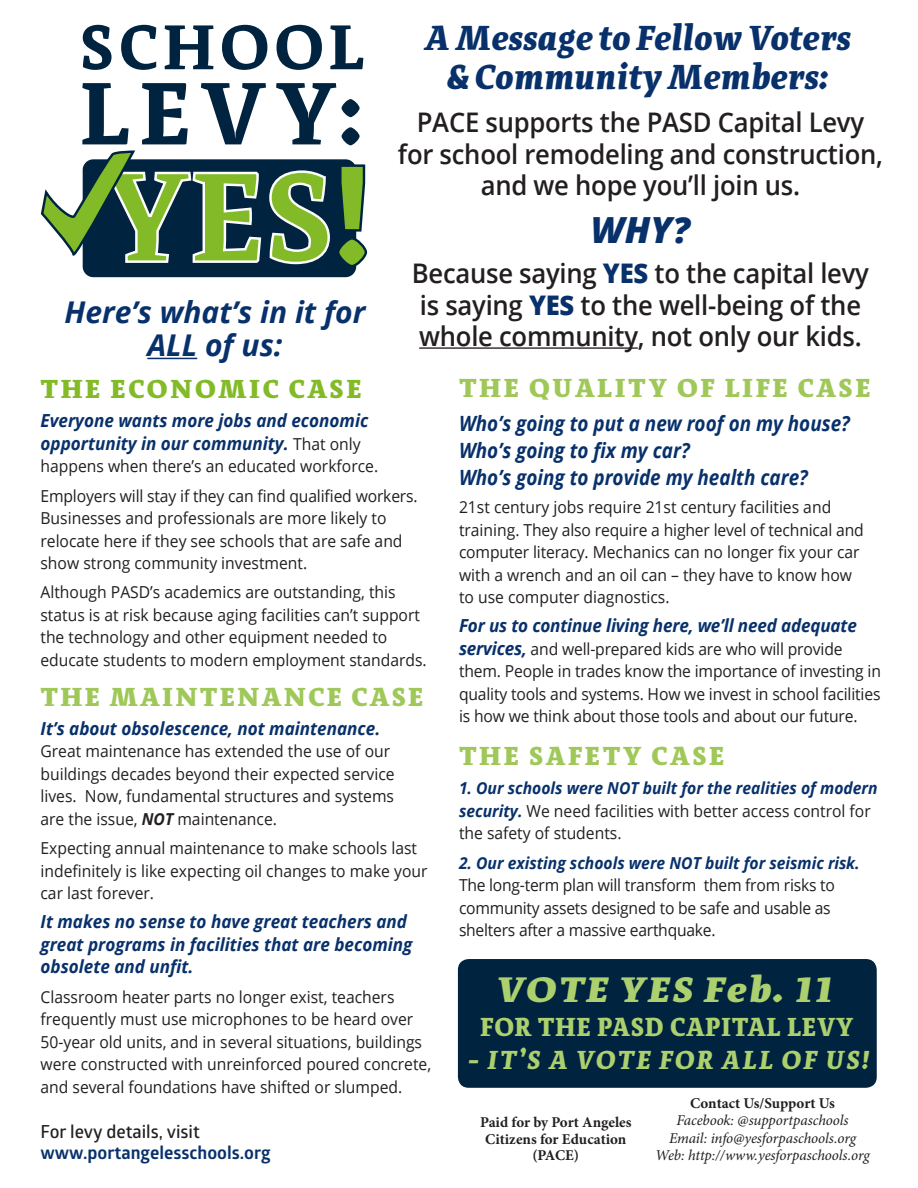
<style>
.page{position:relative;width:918px;height:1188px;background:#fff}
.page>*{position:absolute;margin:0;border:0;box-sizing:border-box;transform-origin:0 0}
.t1{font:700 91.5px "Adagio Serif";color:#002340}
.t2{font:700 65.4px "Adagio Serif";letter-spacing:.065em;color:#002340}
.t3{font:italic 800 36.75px "Adagio Serif";letter-spacing:.05em;color:#add06e;scale:1.08 1}
.t4{font:italic 900 36px/39px "Adagio Serif";color:#08316b;text-align:center;scale:.95 1}
.t5{font:italic 800 36px "Open Sans";color:#08316b}
.t6{font:italic 700 30px/33px "Open Sans";color:#08316b;text-align:center}
.t7{font:600 27px/31.5px "Open Sans";letter-spacing:-.01em;color:#231f20;text-align:center;scale:.95 1}
.t8{font:800 27px "Adagio Serif";letter-spacing:.09em;color:#9fc859}
.t9{font:900 27px "Adagio Serif";letter-spacing:.02em;color:#add06e;scale:.95 1}
.t10{font:italic 900 27px "Adagio Serif";letter-spacing:.08em;color:#add06e;scale:.95 1}
.t11{font:800 27px "Adagio Serif";letter-spacing:.09em;color:#82bb27}
.t12{font:italic 700 21px "Open Sans";color:#08316b;scale:.9 1}
.t13{font:italic 700 18px/22.5px "Open Sans";color:#08316b;scale:.95 1}
.t14{font:700 18px/21px "Glober";color:#08316b}
.t15{font:16.5px/22.5px "Open Sans";color:#231f20;scale:.95 1}
.t16{font:italic 15px "Minion Pro";letter-spacing:-.005em;color:#231f20}
.t17{font:700 15px/16.5px "Minion Pro";letter-spacing:-.005em;color:#231f20;text-align:center}
.s1{font-weight:800;color:#08316b}
.s2{font-weight:700;font-style:italic;font-size:18px;color:#08316b}
.s3{font-weight:700;font-style:italic;color:#08316b}
.s4{font-weight:400;font-style:normal;font-size:16.5px;color:#231f20}
.s5{font-weight:700;font-style:italic}
.s6{font-weight:600;color:#231f20}
</style>
<div class="page">
<div style="left:458px;top:959px;width:419px;height:129px;background:#002340;border-radius:11px"></div>
<div style="left:83px;top:159px;width:273px;height:118px;background:#002340;border-radius:11px"></div>
<svg style="left:40px;top:150px;width:328px;height:119px"></svg>
<hr style="left:419px;top:347px;width:219px;height:2px;background:#231f20">
<hr style="left:147px;top:358px;width:50px;height:1px;background:#08316b">
<p class="t4" style="left:427px;top:19px;width:450px">A Message to Fellow Voters &amp; Community Members:</p>
<p class="t7" style="left:398px;top:106px;width:512px">PACE supports the PASD Capital Levy for school remodeling and construction, and we hope you’ll join us.</p>
<p class="t5" style="left:591px;top:203px;width:101px">WHY?</p>
<p class="t7" style="left:412px;top:257px;width:483px;text-align:left">Because saying <span class="s1">YES</span> to the capital levy is saying <span class="s1">YES</span> to the well-being of the whole community, not only our kids.</p>
<p class="t8" style="left:459px;top:369px;width:413px">THE QUALITY OF LIFE CASE</p>
<p class="t12" style="left:459px;top:408px;width:436px">Who’s going to put a new roof on my house?</p>
<p class="t12" style="left:459px;top:435px;width:258px">Who’s going to fix my car?</p>
<p class="t12" style="left:459px;top:462px;width:389px">Who’s going to provide my health care?</p>
<p class="t15" style="left:459px;top:495px;width:428px">21st century jobs require 21st century facilities and training. They also require a higher level of technical and computer literacy. Mechanics can no longer fix your car with a wrench and an oil can – they have to know how to use computer diagnostics.</p>
<p class="t13" style="left:459px;top:614px;width:420px">For us to continue living here, we’ll need adequate</p>
<p class="t15" style="left:459px;top:637px;width:446px"><span class="s2">services,</span> and well-prepared kids are who will provide them. People in trades know the importance of investing in quality tools and systems. How we invest in school facilities is how we think about those tools and about our future.</p>
<p class="t8" style="left:459px;top:737px;width:267px">THE SAFETY CASE</p>
<p class="t15" style="left:459px;top:777px;width:442px"><span class="s3">1. Our schools were NOT built for the realities of modern security.</span> We need facilities with better access control for the safety of students.</p>
<p class="t15" style="left:459px;top:851px;width:423px"><span class="s3">2. Our existing schools were NOT built for seismic risk.<br></span>The long-term plan will transform them from risks to community assets designed to be safe and usable as shelters after a massive earthquake.</p>
<p class="t2" style="left:80px;top:4px;width:286px">SCHOOL</p>
<p class="t1" style="left:80px;top:53px;width:286px">LEVY:</p>
<p class="t6" style="left:64px;top:295px;width:303px">Here’s what’s in it for<br>ALL of us:</p>
<p class="t11" style="left:41px;top:371px;width:323px">THE ECONOMIC CASE</p>
<p class="t13" style="left:40px;top:409px;width:347px">Everyone wants more jobs and economic opportunity in our community. <span class="s4">That only</span></p>
<p class="t15" style="left:40px;top:455px;width:357px">happens when there’s an educated workforce.</p>
<p class="t15" style="left:40px;top:484px;width:399px">Employers will stay if they can find qualified workers.<br>Businesses and professionals are more likely to relocate here if they see schools that are safe and show strong community investment.</p>
<p class="t15" style="left:40px;top:581px;width:408px">Although PASD’s academics are outstanding, this status is at risk because aging facilities can’t support the technology and other equipment needed to educate students to modern employment standards.</p>
<p class="t8" style="left:41px;top:678px;width:384px">THE MAINTENANCE CASE</p>
<p class="t13" style="left:40px;top:717px;width:359px">It’s about obsolescence, not maintenance.</p>
<p class="t15" style="left:40px;top:740px;width:374px">Great maintenance has extended the use of our buildings decades beyond their expected service lives. Now, fundamental structures and systems are the issue, <span class="s5">NOT</span> maintenance.</p>
<p class="t15" style="left:40px;top:836px;width:409px">Expecting annual maintenance to make schools last indefinitely is like expecting oil changes to make your car last forever.</p>
<p class="t13" style="left:40px;top:910px;width:393px">It makes no sense to have great teachers and great programs in facilities that are becoming obsolete and unfit.</p>
<p class="t15" style="left:40px;top:985px;width:413px">Classroom heater parts no longer exist, teachers frequently must use microphones to be heard over 50-year old units, and in several situations, buildings were constructed with unreinforced poured concrete, and several foundations have shifted or slumped.</p>
<p class="t3" style="left:499px;top:965px;width:313px">VOTE YES Feb. 11</p>
<p class="t9" style="left:480px;top:1008px;width:394px">FOR THE PASD CAPITAL LEVY</p>
<p class="t10" style="left:470px;top:1042px;width:424px">- IT’S A VOTE FOR ALL OF US!</p>
<p class="t17" style="left:690px;top:1095px;width:146px">Contact Us/Support Us</p>
<p class="t16" style="left:677px;top:1110px;width:174px">Facebook: @supportpaschools</p>
<p class="t16" style="left:669px;top:1127px;width:189px">Email: info@yesforpaschools.org</p>
<p class="t16" style="left:655px;top:1145px;width:216px">Web: http://www.yesforpaschools.org</p>
<p class="t17" style="left:480px;top:1114px;width:153px">Paid for by Port Angeles<br>Citizens for Education (PACE)</p>
<p class="t14" style="left:40px;top:1121px;width:232px"><span class="s6">For levy details, visit </span>www.portangelesschools.org</p>
</div>
